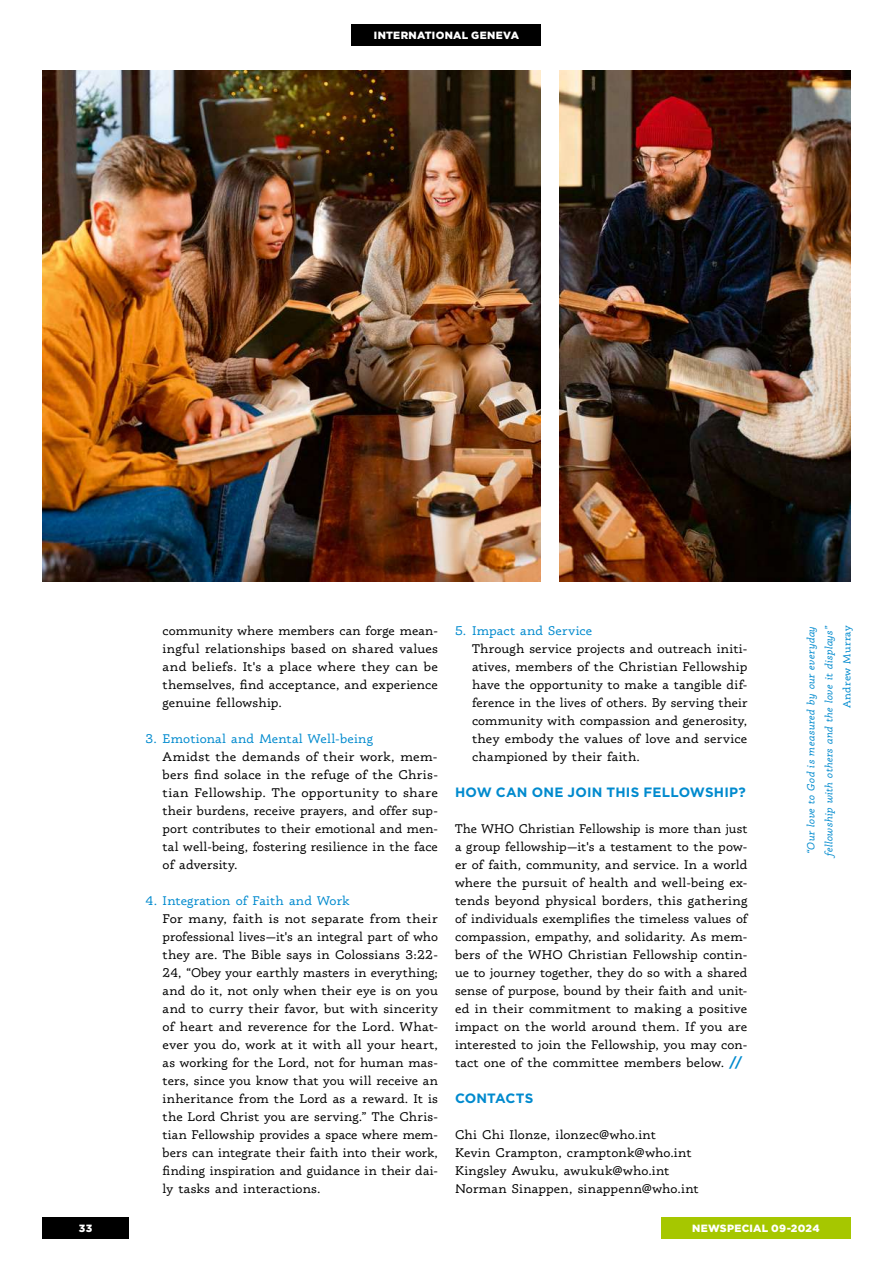
<style>
.page{position:relative;width:893px;height:1263px;background:#fff}
.page>*{position:absolute;margin:0;border:0;box-sizing:border-box;transform-origin:0 0}
.t1{font:700 13.5px "Gotham";letter-spacing:.015em;color:#008ace}
.t2{font:12.75px/18px "Phoreus Cherokee";letter-spacing:.015em;color:#000;text-align:justify}
.t3{font:12.75px "Phoreus Cherokee";letter-spacing:.015em;color:#008ace}
.t4{font:italic 10.5px/18px "Phoreus Cherokee";letter-spacing:.015em;color:#008ace}
.t5{font:900 10.5px "Gotham";letter-spacing:.025em;color:#fff}
.t6{font:10.5px "Phoreus Cherokee";letter-spacing:.02em;color:#008ace}
.s1{font-family:"Gotham";font-weight:700;font-size:13.5px;color:#008ace}
</style>
<div class="page">
<div style="left:352px;top:24px;width:189px;height:22px;background:#000"></div>
<div style="left:661px;top:1217px;width:189px;height:21px;background:#a6c700"></div>
<div style="left:43px;top:1217px;width:86px;height:21px;background:#000"></div>
<img style="left:43px;top:70px;width:807px;height:511px">
<div style="left:541px;top:59px;width:17px;height:540px;background:#fff"></div>
<p class="t5" style="left:374px;top:28px;width:147px">INTERNATIONAL GENEVA</p>
<p class="t2" style="left:163px;top:621px;width:277px">community where members can forge mean&shy;ingful relationships based on shared values and beliefs. It's a place where they can be themselves, find acceptance, and experience genuine fellowship.</p>
<p class="t3" style="left:146px;top:731px;width:229px">3. Emotional and Mental Well-being</p>
<p class="t2" style="left:163px;top:747px;width:277px">Amidst the demands of their work, mem&shy;bers find solace in the refuge of the Chris&shy;tian Fellowship. The opportunity to share their burdens, receive prayers, and offer sup&shy;port contributes to their emotional and men&shy;tal well-being, fostering resilience in the face of adversity.</p>
<p class="t3" style="left:146px;top:893px;width:205px">4. Integration of Faith and Work</p>
<p class="t2" style="left:163px;top:909px;width:277px">For many, faith is not separate from their professional lives—it's an integral part of who they are. The Bible says in Colossians 3:22- 24, “Obey your earthly masters in everything; and do it, not only when their eye is on you and to curry their favor, but with sincerity of heart and reverence for the Lord. What&shy;ever you do, work at it with all your heart, as working for the Lord, not for human mas&shy;ters, since you know that you will receive an inheritance from the Lord as a reward. It is the Lord Christ you are serving.” The Chris&shy;tian Fellowship provides a space where mem&shy;bers can integrate their faith into their work, finding inspiration and guidance in their dai&shy;ly tasks and interactions.</p>
<p class="t3" style="left:455px;top:623px;width:139px">5. Impact and Service</p>
<p class="t2" style="left:472px;top:639px;width:277px">Through service projects and outreach initi&shy;atives, members of the Christian Fellowship have the opportunity to make a tangible dif&shy;ference in the lives of others. By serving their community with compassion and generosity, they embody the values of love and service championed by their faith.</p>
<p class="t1" style="left:455px;top:783px;width:292px">HOW CAN ONE JOIN THIS FELLOWSHIP?</p>
<p class="t2" style="left:455px;top:819px;width:294px">The WHO Christian Fellowship is more than just a group fellowship—it's a testament to the pow&shy;er of faith, community, and service. In a world where the pursuit of health and well-being ex&shy;tends beyond physical borders, this gathering of individuals exemplifies the timeless values of compassion, empathy, and solidarity. As mem&shy;bers of the WHO Christian Fellowship contin&shy;ue to journey together, they do so with a shared sense of purpose, bound by their faith and unit&shy;ed in their commitment to making a positive impact on the world around them. If you are interested to join the Fellowship, you may con&shy;tact one of the committee members below. <span class="s1">//</span></p>
<p class="t1" style="left:455px;top:1089px;width:80px">CONTACTS</p>
<p class="t2" style="left:455px;top:1125px;width:245px;text-align:left">Chi Chi Ilonze, ilonzec@who.int<br>Kevin Crampton, cramptonk@who.int Kingsley Awuku, awukuk@who.int Norman Sinappen, sinappenn@who.int</p>
<p class="t4" style="left:802px;top:855px;width:231px;rotate:-90deg">“Our love to God is measured by our everyday fellowship with others and the love it displays”</p>
<p class="t6" style="left:841px;top:708px;width:84px;rotate:-90deg">Andrew Murray</p>
<p class="t5" style="left:79px;top:1220px;width:15px">33</p>
<p class="t5" style="left:692px;top:1220px;width:129px">NEWSPECIAL 09-2024</p>
</div>
